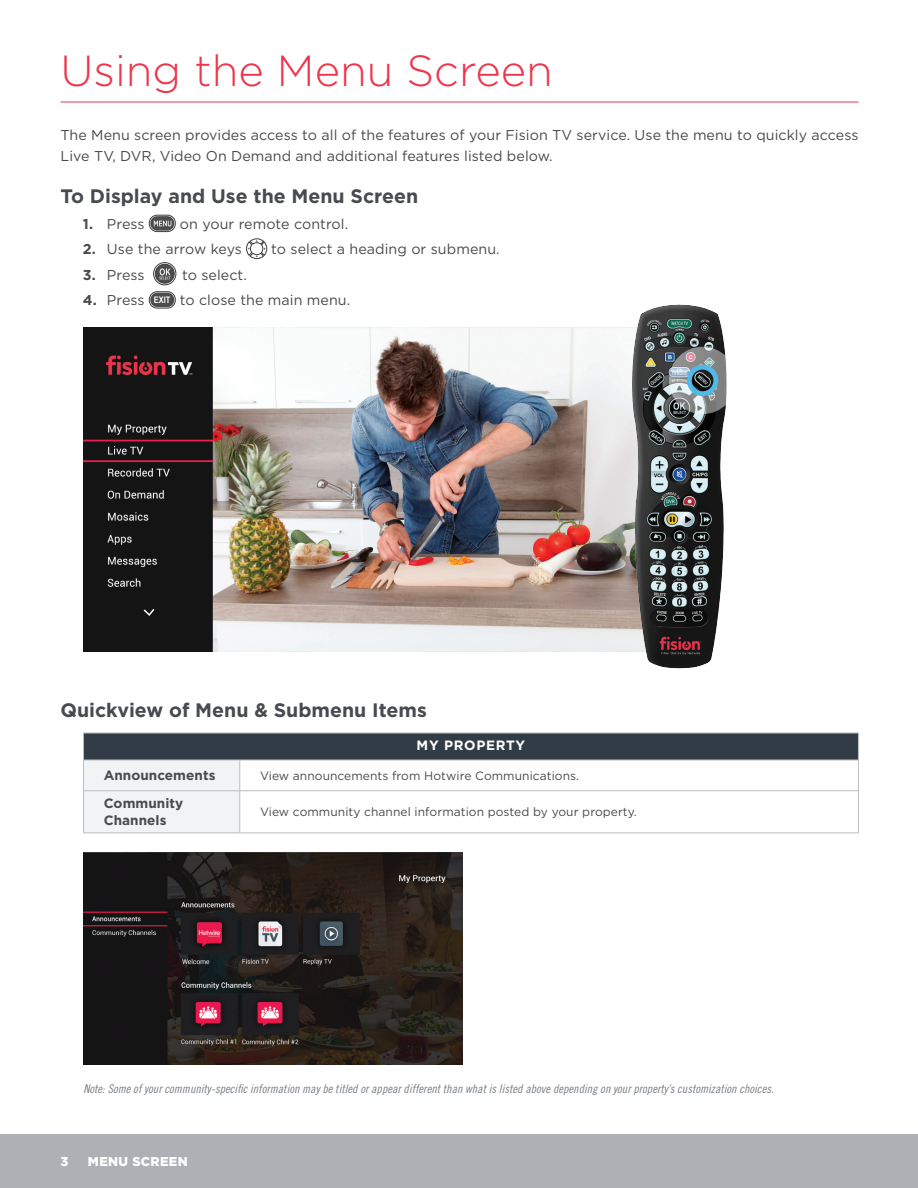
<style>
.page{position:relative;width:918px;height:1188px;background:#fff}
.page>*{position:absolute;margin:0;border:0;box-sizing:border-box;transform-origin:0 0}
.t1{font:300 43.5px "Gotham";color:#ee354b}
.t2{font:700 19.5px "Gotham";color:#474a4e}
.t3{font:14.25px/21px "Gotham";letter-spacing:.005em;color:#474a4e}
.t4{font:700 13.5px/16.5px "Gotham";letter-spacing:.005em;color:#474a4e}
.t5{font:700 13.5px "Gotham";letter-spacing:.05em;color:#fff}
.t6{font:900 12.75px "Gotham";letter-spacing:.025em;color:#fff}
.t7{font:12px "Trade Gothic LT Std Cn 18 Obl";letter-spacing:.005em;color:#797f84}
.t8{font:12px "Gotham";letter-spacing:.005em;color:#474a4e}
.t9{font:700 9px "Arial Narrow";color:#fff}
.s1{font-weight:700}
</style>
<div class="page">
<img style="left:83px;top:328px;width:546px;height:324px">
<div style="left:105px;top:598px;width:56px;height:14px;background:#151415"></div>
<svg style="left:142px;top:609px;width:14px;height:8px"></svg>
<svg style="left:149px;top:215px;width:26px;height:17px"></svg>
<div style="left:149px;top:215px;width:26px;height:17px;border:1px solid #3e3e3f;border-radius:8px"></div>
<svg style="left:150px;top:216px;width:24px;height:15px"></svg>
<svg style="left:154px;top:221px;width:17px;height:5px"></svg>
<svg style="left:246px;top:238px;width:21px;height:21px"></svg>
<svg style="left:154px;top:263px;width:22px;height:22px"></svg>
<div style="left:153px;top:262px;width:23px;height:23px;border:1px solid #3e3e3f;border-radius:50%"></div>
<svg style="left:155px;top:264px;width:19px;height:19px"></svg>
<div style="left:155px;top:264px;width:19px;height:19px;border:1px solid #3e3e3f;border-radius:50%"></div>
<svg style="left:159px;top:268px;width:11px;height:11px"></svg>
<svg style="left:149px;top:292px;width:26px;height:16px"></svg>
<div style="left:149px;top:292px;width:26px;height:16px;border:1px solid #3e3e3f;border-radius:8px"></div>
<div style="left:150px;top:293px;width:24px;height:14px;background:#4b4c4d;border-radius:7px"></div>
<hr style="left:60px;top:102px;width:799px;height:1px;background:#ee354b">
<div style="left:0;top:1135px;width:918px;height:53px;background:#adb1b5"></div>
<svg style="left:83px;top:733px;width:776px;height:100px"></svg>
<hr style="left:83px;top:760px;width:157px;height:1px;background:#bcbdc0">
<hr style="left:240px;top:760px;width:619px;height:1px;background:#bcbdc0">
<hr style="left:83px;top:760px;width:1px;height:31px;background:#bcbdc0">
<hr style="left:240px;top:760px;width:1px;height:31px;background:#bcbdc0">
<hr style="left:858px;top:760px;width:1px;height:31px;background:#bcbdc0">
<hr style="left:83px;top:790px;width:157px;height:1px;background:#bcbdc0">
<hr style="left:83px;top:791px;width:1px;height:42px;background:#bcbdc0">
<hr style="left:240px;top:790px;width:619px;height:1px;background:#bcbdc0">
<hr style="left:240px;top:791px;width:1px;height:42px;background:#bcbdc0">
<hr style="left:858px;top:791px;width:1px;height:42px;background:#bcbdc0">
<hr style="left:83px;top:833px;width:157px;height:1px;background:#bcbdc0">
<hr style="left:240px;top:833px;width:619px;height:1px;background:#bcbdc0">
<img style="left:83px;top:853px;width:380px;height:212px">
<img style="left:629px;top:305px;width:97px;height:363px">
<div style="left:669px;top:347px;width:67px;height:67px;border:19px solid #fff;border-radius:50%"></div>
<div style="left:687px;top:365px;width:31px;height:31px;border:5px solid #4fb9e7;border-radius:50%"></div>
<h1 class="t1" style="left:60px;top:47px;width:494px">Using the Menu Screen</h1>
<p class="t3" style="left:60px;top:124px;width:800px">The Menu screen provides access to all of the features of your Fision TV service. Use the menu to quickly access<br>Live TV, DVR, Video On Demand and additional features listed below.</p>
<h2 class="t2" style="left:60px;top:185px;width:359px">To Display and Use the Menu Screen</h2>
<p class="t3" style="left:83px;top:213px;width:63px"><span class="s1">1.</span> Press</p>
<p class="t3" style="left:180px;top:213px;width:170px">on your remote control.</p>
<p class="t3" style="left:83px;top:238px;width:161px"><span class="s1">2.</span> Use the arrow keys</p>
<p class="t3" style="left:271px;top:238px;width:230px">to select a heading or submenu.</p>
<p class="t3" style="left:83px;top:264px;width:63px"><span class="s1">3.</span> Press</p>
<p class="t3" style="left:182px;top:264px;width:66px">to select.</p>
<p class="t3" style="left:83px;top:289px;width:63px"><span class="s1">4.</span> Press</p>
<p class="t3" style="left:180px;top:289px;width:172px">to close the main menu.</p>
<p class="t9" style="left:154px;top:293px;width:18px">EXIT</p>
<h2 class="t2" style="left:60px;top:699px;width:368px">Quickview of Menu &amp; Submenu Items</h2>
<p class="t5" style="left:417px;top:737px;width:110px">MY PROPERTY</p>
<p class="t4" style="left:104px;top:767px;width:113px">Announcements</p>
<p class="t8" style="left:260px;top:769px;width:321px">View announcements from Hotwire Communications.</p>
<p class="t4" style="left:104px;top:795px;width:81px">Community<br>Channels</p>
<p class="t8" style="left:260px;top:805px;width:378px">View community channel information posted by your property.</p>
<p class="t7" style="left:83px;top:1081px;width:692px">Note: Some of your community-specific information may be titled or appear different than what is listed above depending on your property’s customization choices.</p>
<p class="t6" style="left:60px;top:1154px;width:9px">3</p>
<p class="t6" style="left:88px;top:1154px;width:101px">MENU SCREEN</p>
</div>
